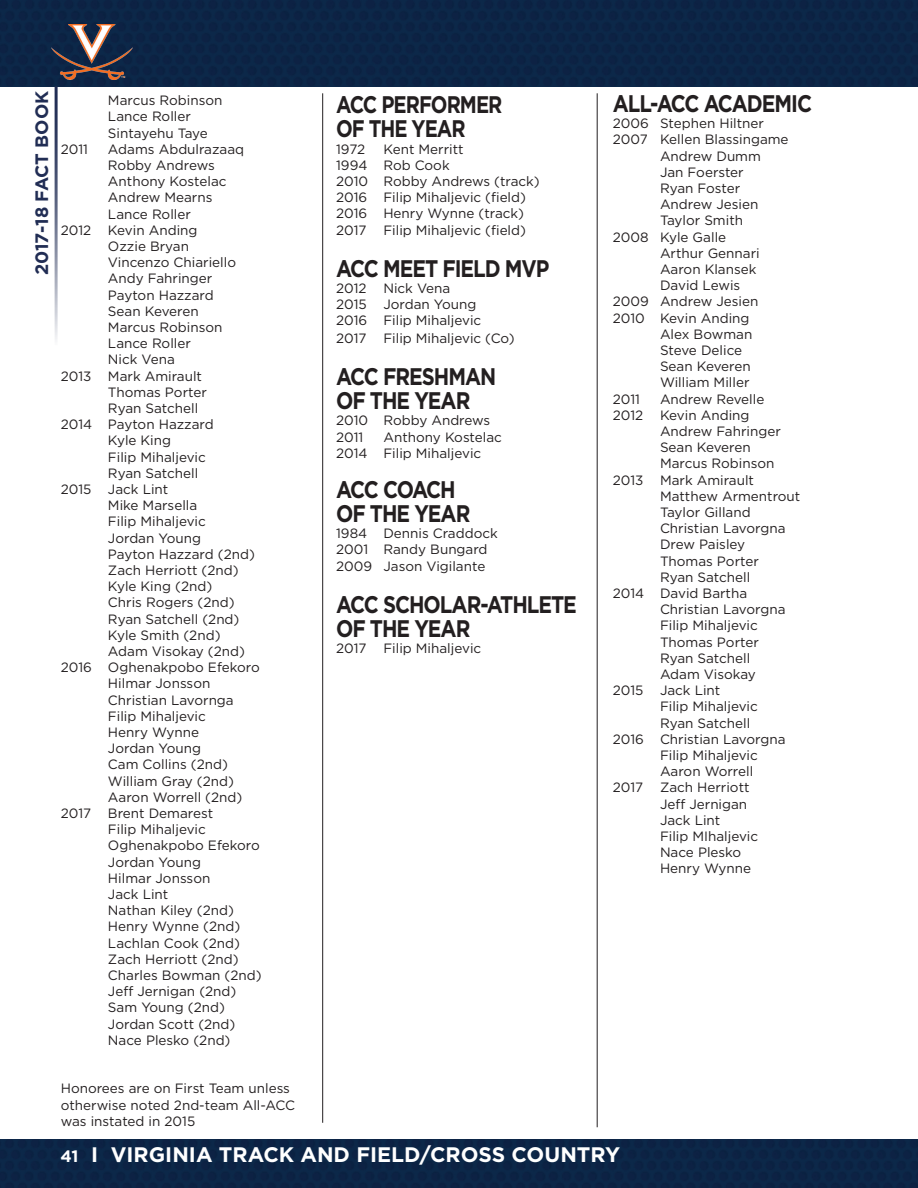
<style>
.page{position:relative;width:918px;height:1188px;background:#fff}
.page>*{position:absolute;margin:0;border:0;box-sizing:border-box;transform-origin:0 0}
.t1{font:700 24px/24px "Gotham";letter-spacing:-.05em;color:#231f20;scale:.85 1}
.t2{font:700 24px/24px "Gotham";letter-spacing:-.05em;color:#231f20;scale:.82 1}
.t3{font:700 21px "Gotham";color:#fff}
.t4{font:700 18px "Gotham";color:#212d54}
.t5{font:13.5px/16.2px "Gotham";color:#231f20}
.s1{font-size:16.5px}
</style>
<div class="page">
<div style="left:0;top:1px;width:918px;height:85px;background:#0c2545"></div>
<hr style="left:55px;top:86px;width:3px;height:260px;background:#212d54">
<div style="left:0;top:1139px;width:918px;height:49px;background:#0c2546"></div>
<img style="left:51px;top:24px;width:81px;height:55px">
<hr style="left:322px;top:93px;width:1px;height:1030px;background:#231f20">
<hr style="left:597px;top:93px;width:1px;height:1034px;background:#231f20">
<h3 class="t4" style="left:30px;top:275px;width:186px;rotate:-90deg">2017-18 FACT BOOK</h3>
<h1 class="t2" style="left:336px;top:93px;width:204px">ACC PERFORMER<br>OF THE YEAR</h1>
<p class="t5" style="left:108px;top:92px;width:116px">Marcus Robinson<br>Lance Roller<br>Sintayehu Taye</p>
<p class="t5" style="left:336px;top:140px;width:205px;text-indent:47px">Kent Merritt<br>1994 Rob Cook<br>2010 Robby Andrews (track)<br>2016 Filip Mihaljevic (field)<br>2016 Henry Wynne (track)<br>2017 Filip Mihaljevic (field)</p>
<h1 class="t1" style="left:336px;top:256px;width:252px">ACC MEET FIELD MVP</h1>
<p class="t5" style="left:336px;top:280px;width:147px">2012 Nick Vena<br>2015 Jordan Young<br>2016 Filip Mihaljevic</p>
<p class="t5" style="left:336px;top:330px;width:180px">2017 Filip Mihaljevic (Co)</p>
<h1 class="t1" style="left:336px;top:365px;width:190px">ACC FRESHMAN<br>OF THE YEAR</h1>
<p class="t5" style="left:336px;top:412px;width:156px">2010 Robby Andrews<br>2011</p>
<p class="t5" style="left:336px;top:140px;width:31px">1972</p>
<p class="t5" style="left:61px;top:141px;width:29px">2011</p>
<p class="t5" style="left:108px;top:141px;width:138px">Adams Abdulrazaaq</p>
<p class="t5" style="left:108px;top:157px;width:108px">Robby Andrews</p>
<p class="t5" style="left:108px;top:173px;width:120px">Anthony Kostelac</p>
<p class="t5" style="left:108px;top:189px;width:106px">Andrew Mearns</p>
<p class="t5" style="left:108px;top:205px;width:84px">Lance Roller</p>
<p class="t5" style="left:61px;top:222px;width:138px">2012 Kevin Anding</p>
<p class="t5" style="left:108px;top:238px;width:83px">Ozzie Bryan</p>
<p class="t5" style="left:108px;top:254px;width:130px">Vincenzo Chiariello</p>
<p class="t5" style="left:108px;top:270px;width:106px">Andy Fahringer</p>
<p class="t5" style="left:108px;top:286px;width:107px">Payton Hazzard</p>
<p class="t5" style="left:108px;top:303px;width:92px">Sean Keveren</p>
<p class="t5" style="left:108px;top:319px;width:116px">Marcus Robinson</p>
<p class="t5" style="left:108px;top:335px;width:84px">Lance Roller</p>
<p class="t5" style="left:108px;top:351px;width:68px">Nick Vena</p>
<p class="t5" style="left:61px;top:367px;width:143px">2013 Mark Amirault</p>
<p class="t5" style="left:108px;top:384px;width:100px">Thomas Porter</p>
<p class="t5" style="left:108px;top:400px;width:92px">Ryan Satchell</p>
<p class="t5" style="left:61px;top:416px;width:155px">2014 Payton Hazzard</p>
<p class="t5" style="left:108px;top:432px;width:65px">Kyle King</p>
<p class="t5" style="left:108px;top:448px;width:99px">Filip Mihaljevic</p>
<p class="t5" style="left:108px;top:465px;width:92px">Ryan Satchell</p>
<p class="t5" style="left:61px;top:481px;width:109px">2015 Jack Lint</p>
<p class="t5" style="left:108px;top:497px;width:91px">Mike Marsella</p>
<p class="t5" style="left:108px;top:513px;width:99px">Filip Mihaljevic</p>
<p class="t5" style="left:108px;top:529px;width:95px">Jordan Young</p>
<p class="t5" style="left:108px;top:546px;width:148px">Payton Hazzard (2nd)</p>
<p class="t5" style="left:108px;top:562px;width:132px">Zach Herriott (2nd)</p>
<p class="t5" style="left:108px;top:578px;width:106px">Kyle King (2nd)</p>
<p class="t5" style="left:108px;top:594px;width:128px">Chris Rogers (2nd)</p>
<p class="t5" style="left:108px;top:610px;width:133px">Ryan Satchell (2nd)</p>
<p class="t5" style="left:108px;top:627px;width:114px">Kyle Smith (2nd)</p>
<p class="t5" style="left:108px;top:643px;width:139px">Adam Visokay (2nd)</p>
<p class="t5" style="left:61px;top:659px;width:201px">2016 Oghenakpobo Efekoro</p>
<p class="t5" style="left:108px;top:675px;width:104px">Hilmar Jonsson</p>
<p class="t5" style="left:108px;top:691px;width:127px">Christian Lavornga</p>
<p class="t5" style="left:108px;top:708px;width:99px">Filip Mihaljevic</p>
<p class="t5" style="left:108px;top:724px;width:93px">Henry Wynne</p>
<p class="t5" style="left:108px;top:740px;width:95px">Jordan Young</p>
<p class="t5" style="left:108px;top:756px;width:122px">Cam Collins (2nd)</p>
<p class="t5" style="left:108px;top:772px;width:128px">William Gray (2nd)</p>
<p class="t5" style="left:108px;top:789px;width:136px">Aaron Worrell (2nd)</p>
<p class="t5" style="left:61px;top:805px;width:154px">2017 Brent Demarest</p>
<p class="t5" style="left:108px;top:821px;width:99px">Filip Mihaljevic</p>
<p class="t5" style="left:108px;top:837px;width:153px">Oghenakpobo Efekoro</p>
<p class="t5" style="left:108px;top:853px;width:95px">Jordan Young</p>
<p class="t5" style="left:108px;top:870px;width:104px">Hilmar Jonsson</p>
<p class="t5" style="left:108px;top:886px;width:62px">Jack Lint</p>
<p class="t5" style="left:108px;top:902px;width:127px">Nathan Kiley (2nd)</p>
<p class="t5" style="left:108px;top:918px;width:134px">Henry Wynne (2nd)</p>
<p class="t5" style="left:108px;top:934px;width:134px">Lachlan Cook (2nd)</p>
<p class="t5" style="left:108px;top:951px;width:132px">Zach Herriott (2nd)</p>
<p class="t5" style="left:108px;top:967px;width:155px">Charles Bowman (2nd)</p>
<p class="t5" style="left:108px;top:983px;width:130px">Jeff Jernigan (2nd)</p>
<p class="t5" style="left:108px;top:999px;width:118px">Sam Young (2nd)</p>
<p class="t5" style="left:108px;top:1015px;width:129px">Jordan Scott (2nd)</p>
<p class="t5" style="left:108px;top:1032px;width:124px">Nace Plesko (2nd)</p>
<p class="t5" style="left:61px;top:1080px;width:236px">Honorees are on First Team unless otherwise noted 2nd-team All-ACC was instated in 2015</p>
<p class="t5" style="left:336px;top:428px;width:167px;text-indent:47px">Anthony Kostelac<br>2014 Filip Mihaljevic</p>
<h1 class="t1" style="left:336px;top:477px;width:159px">ACC COACH<br>OF THE YEAR</h1>
<p class="t5" style="left:336px;top:525px;width:163px">1984 Dennis Craddock<br>2001 Randy Bungard<br>2009 Jason Vigilante</p>
<h1 class="t1" style="left:336px;top:592px;width:73px">ACC SCHOLAR</h1>
<h1 class="t1" style="left:480px;top:592px;width:24px">-ATHLETE</h1>
<h1 class="t1" style="left:336px;top:616px;width:159px">OF THE YEAR</h1>
<p class="t5" style="left:336px;top:640px;width:147px">2017 Filip Mihaljevic</p>
<h1 class="t1" style="left:613px;top:91px;width:70px">ALL-ACC</h1>
<h1 class="t1" style="left:704px;top:91px;width:17px">ACADEMIC</h1>
<p class="t5" style="left:613px;top:115px;width:153px">2006 Stephen Hiltner</p>
<p class="t5" style="left:613px;top:131px;width:177px">2007 Kellen Blassingame</p>
<p class="t5" style="left:660px;top:148px;width:102px">Andrew Dumm</p>
<p class="t5" style="left:660px;top:164px;width:85px">Jan Foerster</p>
<p class="t5" style="left:660px;top:180px;width:82px">Ryan Foster</p>
<p class="t5" style="left:660px;top:196px;width:100px">Andrew Jesien</p>
<p class="t5" style="left:660px;top:212px;width:85px">Taylor Smith</p>
<p class="t5" style="left:613px;top:229px;width:115px">2008 Kyle Galle</p>
<p class="t5" style="left:660px;top:245px;width:101px">Arthur Gennari</p>
<p class="t5" style="left:660px;top:261px;width:98px">Aaron Klansek</p>
<p class="t5" style="left:660px;top:277px;width:82px">David Lewis</p>
<p class="t5" style="left:613px;top:293px;width:147px">2009 Andrew Jesien</p>
<p class="t5" style="left:613px;top:310px;width:138px">2010 Kevin Anding</p>
<p class="t5" style="left:660px;top:326px;width:94px">Alex Bowman</p>
<p class="t5" style="left:660px;top:342px;width:84px">Steve Delice</p>
<p class="t5" style="left:660px;top:358px;width:92px">Sean Keveren</p>
<p class="t5" style="left:660px;top:374px;width:91px">William Miller</p>
<p class="t5" style="left:613px;top:391px;width:29px">2011</p>
<p class="t5" style="left:613px;top:391px;width:153px;text-indent:47px">Andrew Revelle<br>2012 Kevin Anding</p>
<p class="t5" style="left:660px;top:423px;width:122px">Andrew Fahringer</p>
<p class="t5" style="left:660px;top:439px;width:92px">Sean Keveren</p>
<p class="t5" style="left:660px;top:455px;width:116px">Marcus Robinson</p>
<p class="t5" style="left:613px;top:472px;width:143px">2013 Mark Amirault</p>
<p class="t5" style="left:660px;top:488px;width:142px">Matthew Armentrout</p>
<p class="t5" style="left:660px;top:504px;width:92px">Taylor Gilland</p>
<p class="t5" style="left:660px;top:520px;width:127px">Christian Lavorgna</p>
<p class="t5" style="left:660px;top:536px;width:87px">Drew Paisley</p>
<p class="t5" style="left:660px;top:553px;width:100px">Thomas Porter</p>
<p class="t5" style="left:660px;top:569px;width:92px">Ryan Satchell</p>
<p class="t5" style="left:613px;top:585px;width:136px">2014 David Bartha</p>
<p class="t5" style="left:660px;top:601px;width:127px">Christian Lavorgna</p>
<p class="t5" style="left:660px;top:617px;width:99px">Filip Mihaljevic</p>
<p class="t5" style="left:660px;top:634px;width:100px">Thomas Porter</p>
<p class="t5" style="left:660px;top:650px;width:92px">Ryan Satchell</p>
<p class="t5" style="left:660px;top:666px;width:97px">Adam Visokay</p>
<p class="t5" style="left:613px;top:682px;width:109px">2015 Jack Lint</p>
<p class="t5" style="left:660px;top:698px;width:99px">Filip Mihaljevic</p>
<p class="t5" style="left:660px;top:715px;width:92px">Ryan Satchell</p>
<p class="t5" style="left:613px;top:731px;width:174px">2016 Christian Lavorgna</p>
<p class="t5" style="left:660px;top:747px;width:99px">Filip Mihaljevic</p>
<p class="t5" style="left:660px;top:763px;width:95px">Aaron Worrell</p>
<p class="t5" style="left:613px;top:779px;width:138px">2017 Zach Herriott</p>
<p class="t5" style="left:660px;top:796px;width:89px">Jeff Jernigan</p>
<p class="t5" style="left:660px;top:812px;width:62px">Jack Lint</p>
<p class="t5" style="left:660px;top:828px;width:100px">Filip MIhaljevic</p>
<p class="t5" style="left:660px;top:844px;width:83px">Nace Plesko</p>
<p class="t5" style="left:660px;top:860px;width:93px">Henry Wynne</p>
<h2 class="t3" style="left:61px;top:1141px;width:561px"><span class="s1">41</span> I VIRGINIA TRACK AND FIELD/CROSS COUNTRY</h2>
</div>
